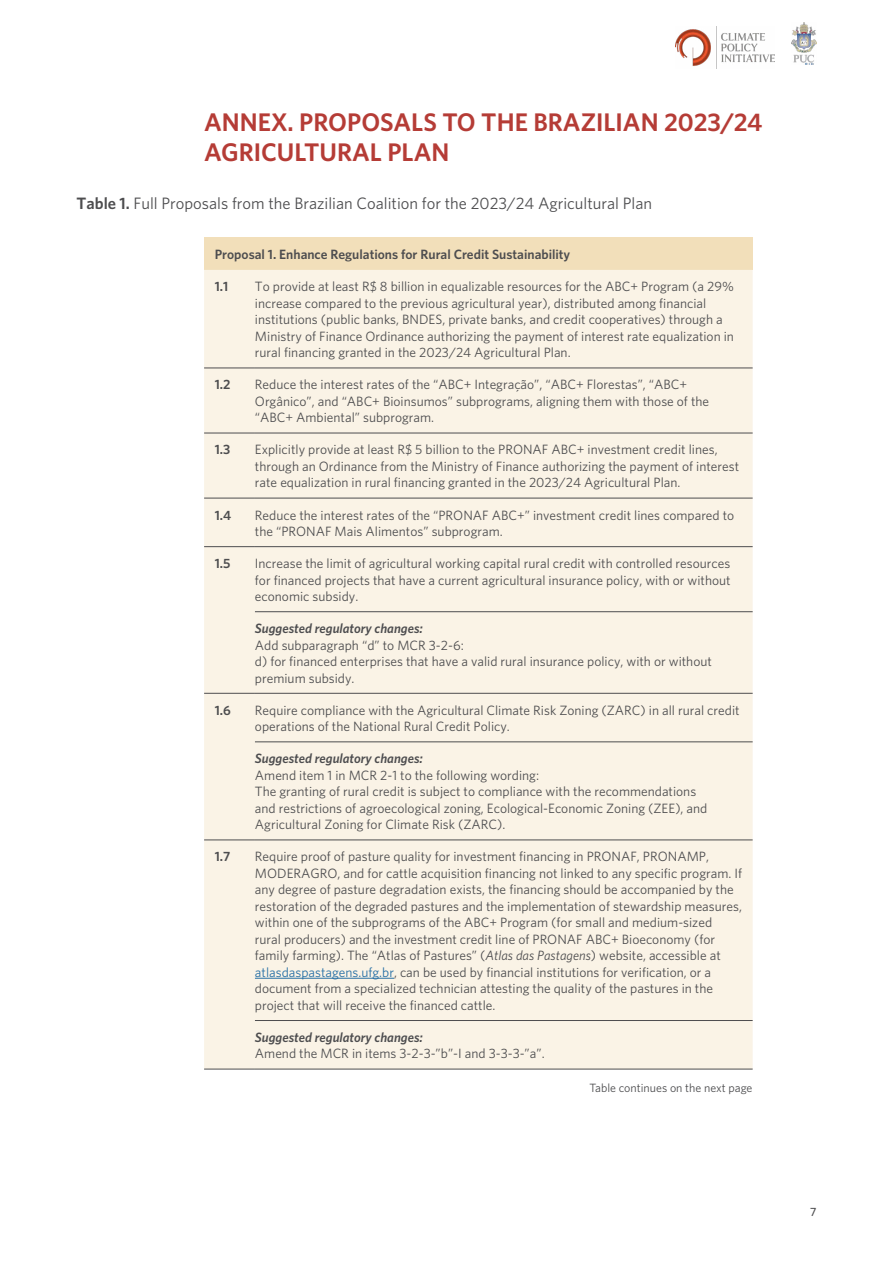
<style>
.page{position:relative;width:893px;height:1263px;background:#fff}
.page>*{position:absolute;margin:0;border:0;box-sizing:border-box;transform-origin:0 0}
.t1{font:600 25.5px/30.6px "Whitney";color:#b53c36}
.t2{font:16.5px "Whitney";color:#4d4d4f}
.t3{font:13.5px/16.5px "Whitney";color:#4d4d4f}
.t4{font:italic 600 13.5px "Whitney";color:#4d4d4f}
.t5{font:600 13.5px "Whitney";color:#4d4d4f}
.t6{font:12px "Whitney";color:#4d4d4f}
.t7{font:500 12px "Whitney";color:#4d4d4f}
.s1{font-weight:600}
.s2{font-style:italic}
.s3{color:#266fa5}
</style>
<div class="page">
<img style="left:792px;top:22px;width:24px;height:43px">
<img style="left:675px;top:27px;width:99px;height:41px">
<div style="left:204px;top:238px;width:549px;height:32px;background:#f2dfba"></div>
<div style="left:204px;top:270px;width:549px;height:799px;background:#faf3e6"></div>
<hr style="left:204px;top:368px;width:51px;height:1px;background:#4d4d4f">
<hr style="left:255px;top:368px;width:498px;height:1px;background:#4d4d4f">
<hr style="left:204px;top:433px;width:51px;height:1px;background:#4d4d4f">
<hr style="left:255px;top:433px;width:498px;height:1px;background:#4d4d4f">
<hr style="left:204px;top:498px;width:51px;height:1px;background:#4d4d4f">
<hr style="left:255px;top:498px;width:498px;height:1px;background:#4d4d4f">
<hr style="left:255px;top:546px;width:498px;height:1px;background:#4d4d4f">
<hr style="left:255px;top:611px;width:498px;height:1px;background:#4d4d4f">
<hr style="left:255px;top:693px;width:498px;height:1px;background:#4d4d4f">
<hr style="left:255px;top:742px;width:498px;height:1px;background:#4d4d4f">
<hr style="left:255px;top:840px;width:498px;height:1px;background:#4d4d4f">
<hr style="left:255px;top:1020px;width:498px;height:1px;background:#4d4d4f">
<hr style="left:204px;top:546px;width:51px;height:1px;background:#4d4d4f">
<hr style="left:204px;top:693px;width:51px;height:1px;background:#4d4d4f">
<hr style="left:204px;top:840px;width:51px;height:1px;background:#4d4d4f">
<hr style="left:204px;top:1069px;width:51px;height:1px;background:#4d4d4f">
<hr style="left:255px;top:1069px;width:498px;height:1px;background:#4d4d4f">
<hr style="left:255px;top:978px;width:139px;height:1px;background:#266fa5">
<h1 class="t1" style="left:204px;top:106px;width:560px">ANNEX. PROPOSALS TO THE BRAZILIAN 2023/24<br>AGRICULTURAL PLAN</h1>
<p class="t2" style="left:77px;top:193px;width:577px"><span class="s1">Table 1.</span> Full Proposals from the Brazilian Coalition for the 2023/24 Agricultural Plan</p>
<p class="t5" style="left:215px;top:246px;width:357px">Proposal 1. Enhance Regulations for Rural Credit Sustainability</p>
<p class="t5" style="left:215px;top:278px;width:15px">1.1</p>
<p class="t3" style="left:255px;top:278px;width:481px">To provide at least R$ 8 billion in equalizable resources for the ABC+ Program (a 29% increase compared to the previous agricultural year), distributed among financial institutions (public banks, BNDES, private banks, and credit cooperatives) through a Ministry of Finance Ordinance authorizing the payment of interest rate equalization in rural financing granted in the 2023/24 Agricultural Plan.</p>
<p class="t5" style="left:215px;top:376px;width:17px">1.2</p>
<p class="t3" style="left:255px;top:376px;width:456px">Reduce the interest rates of the “ABC+ Integração”, “ABC+ Florestas”, “ABC+<br>Orgânico”, and “ABC+ Bioinsumos” subprograms, aligning them with those of the “ABC+ Ambiental” subprogram.</p>
<p class="t5" style="left:215px;top:441px;width:17px">1.3</p>
<p class="t3" style="left:255px;top:441px;width:486px">Explicitly provide at least R$ 5 billion to the PRONAF ABC+ investment credit lines, through an Ordinance from the Ministry of Finance authorizing the payment of interest rate equalization in rural financing granted in the 2023/24 Agricultural Plan.</p>
<p class="t5" style="left:215px;top:506px;width:18px">1.4</p>
<p class="t3" style="left:255px;top:506px;width:481px">Reduce the interest rates of the “PRONAF ABC+” investment credit lines compared to the “PRONAF Mais Alimentos” subprogram.</p>
<p class="t5" style="left:215px;top:554px;width:17px">1.5</p>
<p class="t3" style="left:255px;top:555px;width:477px;text-align:justify">Increase the limit of agricultural working capital rural credit with controlled resources for financed projects that have a current agricultural insurance policy, with or without economic subsidy.</p>
<p class="t4" style="left:255px;top:619px;width:169px">Suggested regulatory changes:</p>
<p class="t3" style="left:255px;top:636px;width:458px">Add subparagraph “d” to MCR 3-2-6:<br>d) for financed enterprises that have a valid rural insurance policy, with or without premium subsidy.</p>
<p class="t5" style="left:215px;top:701px;width:18px">1.6</p>
<p class="t3" style="left:255px;top:701px;width:486px">Require compliance with the Agricultural Climate Risk Zoning (ZARC) in all rural credit operations of the National Rural Credit Policy.</p>
<p class="t4" style="left:255px;top:750px;width:169px">Suggested regulatory changes:</p>
<p class="t3" style="left:255px;top:766px;width:454px">Amend item 1 in MCR 2-1 to the following wording:<br>The granting of rural credit is subject to compliance with the recommendations and restrictions of agroecological zoning, Ecological-Economic Zoning (ZEE), and Agricultural Zoning for Climate Risk (ZARC).</p>
<p class="t5" style="left:215px;top:848px;width:17px">1.7</p>
<p class="t3" style="left:255px;top:848px;width:489px">Require proof of pasture quality for investment financing in PRONAF, PRONAMP, MODERAGRO, and for cattle acquisition financing not linked to any specific program. If any degree of pasture degradation exists, the financing should be accompanied by the restoration of the degraded pastures and the implementation of stewardship measures, within one of the subprograms of the ABC+ Program (for small and medium-sized<br>rural producers) and the investment credit line of PRONAF ABC+ Bioeconomy (for family farming). The “Atlas of Pastures” (<span class="s2">Atlas das Pastagens</span>) website, accessible at <span class="s3">atlasdaspastagens.ufg.br</span>, can be used by financial institutions for verification, or a document from a specialized technician attesting the quality of the pastures in the project that will receive the financed cattle.</p>
<p class="t4" style="left:255px;top:1028px;width:169px">Suggested regulatory changes:</p>
<p class="t3" style="left:255px;top:1045px;width:291px">Amend the MCR in items 3-2-3-”b”-I and 3-3-3-”a”.</p>
<p class="t6" style="left:589px;top:1079px;width:165px">Table continues on the next page</p>
<p class="t7" style="left:810px;top:1204px;width:8px">7</p>
</div>
